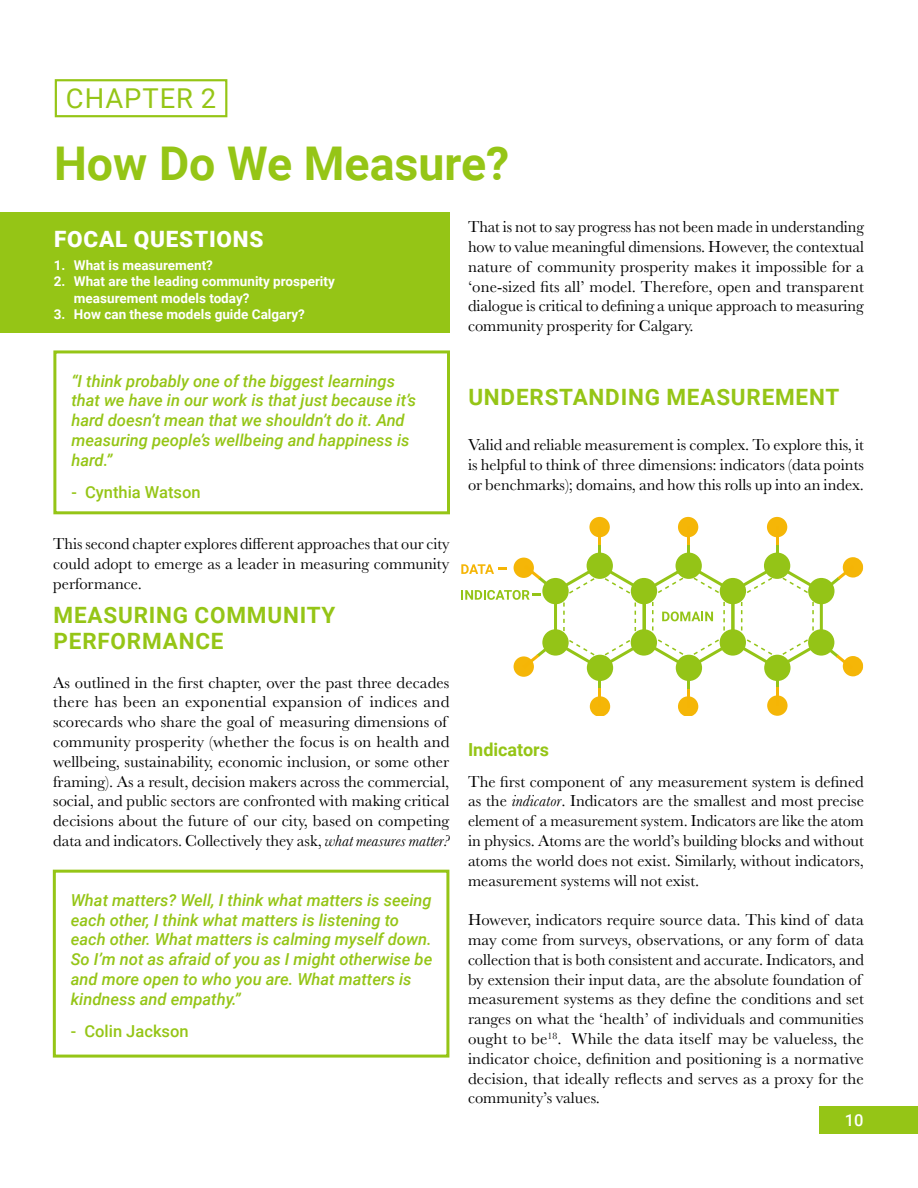
<style>
.page{position:relative;width:918px;height:1188px;background:#fff}
.page>*{position:absolute;margin:0;border:0;box-sizing:border-box;transform-origin:0 0}
.t1{font:700 46.5px "Roboto";color:#95c516}
.t2{font:27.3px "Roboto";letter-spacing:.035em;color:#95c516}
.t3{font:700 22.5px/25.5px "Roboto";letter-spacing:.035em;color:#95c516}
.t4{font:900 22.5px "Roboto";letter-spacing:.035em;color:#fff}
.t5{font:700 18px "Roboto";color:#95c516}
.t6{font:16.5px/19.8px "Baskerville";color:#000;text-align:justify}
.t7{font:italic 500 16.5px/19.8px "Roboto";color:#95c516}
.t8{font:500 16.5px "Roboto";color:#95c516}
.t9{font:500 16.5px "Roboto";color:#fff}
.t10{font:700 13.5px/16.2px "Roboto";color:#fff}
.s1{font-style:italic}
</style>
<div class="page">
<div style="left:819px;top:1106px;width:99px;height:28px;background:#95c516"></div>
<div style="left:55px;top:79px;width:172px;height:38px;border:2px solid #95c516"></div>
<div style="left:0;top:212px;width:449px;height:121px;background:#95c516"></div>
<div style="left:53px;top:350px;width:397px;height:164px;border:3px solid #95c516"></div>
<div style="left:53px;top:870px;width:396px;height:188px;border:3px solid #95c516"></div>
<img style="left:589px;top:517px;width:21px;height:20px;border-radius:10px">
<div style="left:587px;top:553px;width:26px;height:26px;background:#94c417;border-radius:50%"></div>
<div style="left:587px;top:655px;width:26px;height:26px;background:#94c417;border-radius:50%"></div>
<img style="left:678px;top:517px;width:20px;height:20px;border-radius:10px">
<img style="left:678px;top:696px;width:20px;height:20px">
<img style="left:514px;top:558px;width:20px;height:20px;border-radius:10px">
<img style="left:514px;top:656px;width:20px;height:21px;border-radius:10px">
<img style="left:590px;top:696px;width:20px;height:20px">
<img style="left:767px;top:695px;width:21px;height:21px;border-radius:10px">
<img style="left:767px;top:517px;width:20px;height:20px;border-radius:10px">
<div style="left:676px;top:553px;width:26px;height:26px;background:#94c417;border-radius:50%"></div>
<div style="left:676px;top:655px;width:26px;height:26px;background:#94c417;border-radius:50%"></div>
<div style="left:764px;top:553px;width:26px;height:26px;background:#94c417;border-radius:50%"></div>
<div style="left:764px;top:655px;width:27px;height:26px;background:#94c417;border-radius:50%"></div>
<hr style="left:598px;top:544px;width:3px;height:18px;background:#94c417">
<hr style="left:598px;top:526px;width:3px;height:19px;background:#f5b505">
<img style="left:843px;top:656px;width:20px;height:20px">
<img style="left:843px;top:557px;width:20px;height:21px">
<hr style="left:687px;top:544px;width:3px;height:19px;background:#94c417">
<hr style="left:687px;top:526px;width:3px;height:19px;background:#f5b505">
<hr style="left:776px;top:544px;width:3px;height:19px;background:#94c417">
<hr style="left:776px;top:526px;width:3px;height:19px;background:#f5b505">
<hr style="left:776px;top:669px;width:3px;height:19px;background:#94c417">
<hr style="left:776px;top:687px;width:3px;height:19px;background:#f5b505">
<hr style="left:687px;top:671px;width:3px;height:18px;background:#94c417">
<hr style="left:687px;top:689px;width:3px;height:18px;background:#f5b505">
<hr style="left:598px;top:670px;width:3px;height:19px;background:#94c417">
<hr style="left:598px;top:688px;width:3px;height:19px;background:#f5b505">
<svg style="left:461px;top:564px;width:393px;height:106px"></svg>
<h2 class="t2" style="left:66px;top:79px;width:152px">CHAPTER 2</h2>
<h1 class="t1" style="left:54px;top:131px;width:457px">How Do We Measure?</h1>
<h3 class="t4" style="left:54px;top:224px;width:211px">FOCAL QUESTIONS</h3>
<p class="t10" style="left:54px;top:257px;width:161px">1. What is measurement?</p>
<p class="t10" style="left:74px;top:273px;width:262px;text-indent:-20px">2. What are the leading community prosperity measurement models today?</p>
<p class="t10" style="left:54px;top:305px;width:253px">3. How can these models guide Calgary?</p>
<p class="t7" style="left:71px;top:370px;width:346px">“I think probably one of the biggest learnings that we have in our work is that just because it’s hard doesn’t mean that we shouldn’t do it. And measuring people’s wellbeing and happiness is hard.”</p>
<p class="t8" style="left:71px;top:480px;width:131px">- Cynthia Watson</p>
<p class="t6" style="left:53px;top:534px;width:398px">This second chapter explores different approaches that our city could adopt to emerge as a leader in measuring community performance.</p>
<h3 class="t3" style="left:54px;top:602px;width:283px">MEASURING COMMUNITY<br>PERFORMANCE</h3>
<p class="t6" style="left:53px;top:673px;width:398px;text-align:left">As outlined in the first chapter, over the past three decades there has been an exponential expansion of indices and scorecards who share the goal of measuring dimensions of community prosperity (whether the focus is on health and wellbeing, sustainability, economic inclusion, or some other framing). As a result, decision makers across the commercial, social, and public sectors are confronted with making critical decisions about the future of our city, based on competing data and indicators. Collectively they ask, <span class="s1">what measures matter?</span></p>
<p class="t7" style="left:71px;top:889px;width:363px">What matters? Well, I think what matters is seeing each other, I think what matters is listening to each other. What matters is calming myself down.<br>So I’m not as afraid of you as I might otherwise be and more open to who you are. What matters is kindness and empathy.”</p>
<p class="t8" style="left:71px;top:1019px;width:119px">- Colin Jackson</p>
<p class="t6" style="left:468px;top:217px;width:398px">That is not to say progress has not been made in understanding how to value meaningful dimensions. However, the contextual nature of community prosperity makes it impossible for a ‘one-sized fits all’ model. Therefore, open and transparent dialogue is critical to defining a unique approach to measuring community prosperity for Calgary.</p>
<h3 class="t3" style="left:468px;top:384px;width:373px">UNDERSTANDING MEASUREMENT</h3>
<p class="t6" style="left:468px;top:435px;width:398px">Valid and reliable measurement is complex. To explore this, it is helpful to think of three dimensions: indicators (data points or benchmarks); domains, and how this rolls up into an index.</p>
<p class="t5" style="left:468px;top:737px;width:83px">Indicators</p>
<p class="t6" style="left:468px;top:772px;width:398px">The first component of any measurement system is defined as the <span class="s1">indicator</span>. Indicators are the smallest and most precise element of a measurement system. Indicators are like the atom in physics. Atoms are the world’s building blocks and without atoms the world does not exist. Similarly, without indicators, measurement systems will not exist.</p>
<p class="t6" style="left:468px;top:910px;width:398px;text-align:left">However, indicators require source data. This kind of data may come from surveys, observations, or any form of data collection that is both consistent and accurate. Indicators, and by extension their input data, are the absolute foundation of measurement systems as they define the conditions and set ranges on what the ‘health’ of individuals and communities ought to be<sup>18</sup>. While the data itself may be valueless, the indicator choice, definition and positioning is a normative decision, that ideally reflects and serves as a proxy for the community’s values.</p>
<p class="t9" style="left:845px;top:1109px;width:20px">10</p>
</div>
